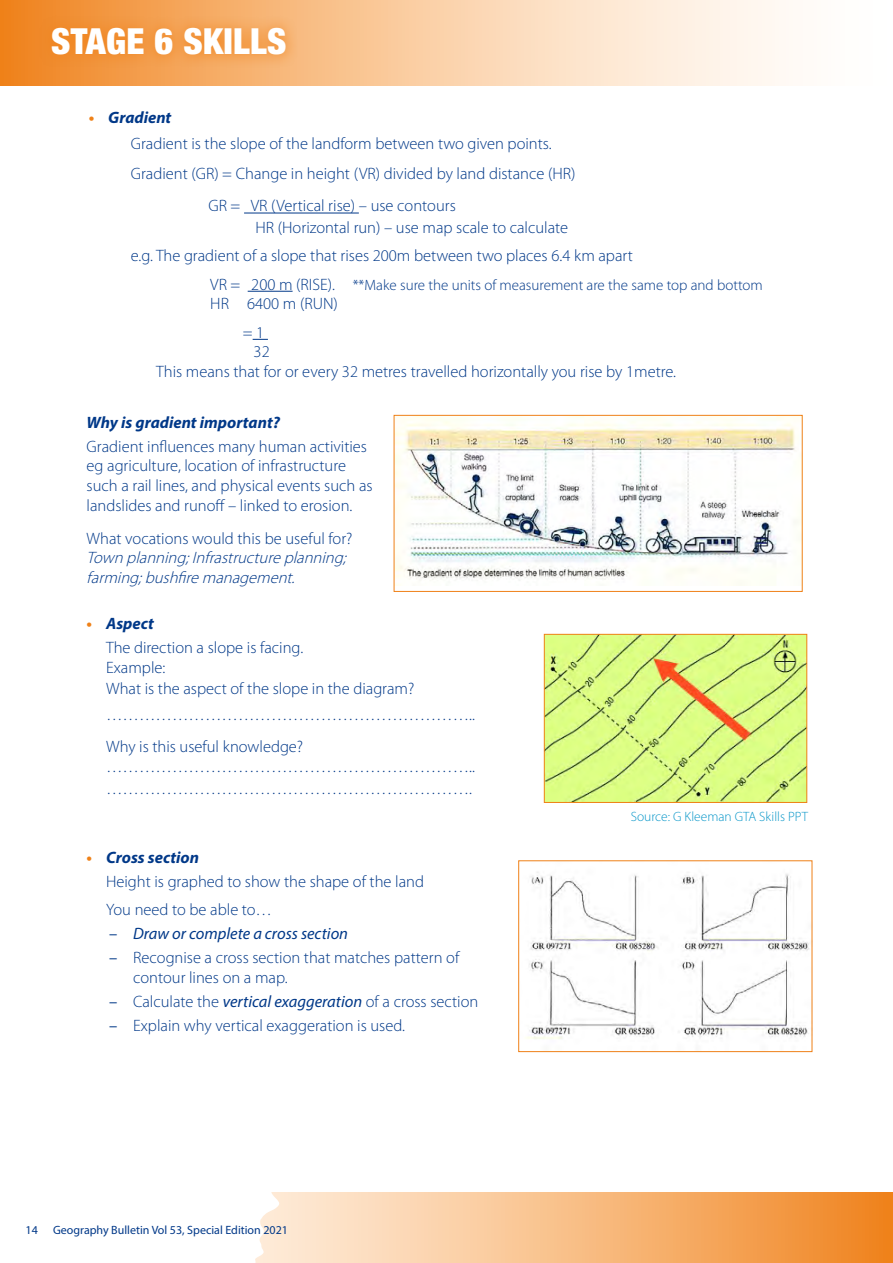
<style>
.page{position:relative;width:893px;height:1263px;background:#fff}
.page>*{position:absolute;margin:0;border:0;box-sizing:border-box;transform-origin:0 0}
.t1{font:900 condensed 36px "Helvetica Neue LT";letter-spacing:.01em;color:#fff}
.t2{font:300 16.5px/19.8px "Myriad Pro";color:#003888}
.t3{font:italic 300 16.5px/19.8px "Myriad Pro";color:#003888}
.t4{font:italic 16.5px "Myriad Pro";color:#003888}
.t5{font:italic 700 16.5px "Myriad Pro";color:#003888}
.t6{font:300 15px "Myriad Pro";color:#003888}
.t7{font:300 13.5px "Myriad Pro";color:#0997c9}
.t8{font:12px "Myriad Pro";color:#003888}
.s1{font-weight:700;font-style:italic;color:#ef8118}
.s2{font-weight:700;font-style:italic}
.s3{font-size:16.5px}
.s4{font-style:normal}
.s5{font-weight:400}
.s6{font-weight:400;font-style:italic}
</style>
<div class="page">
<svg style="left:281px;top:1192px;width:612px;height:71px;background:#f7b97e"></svg>
<svg style="left:0;top:85px;width:281px;height:1178px"></svg>
<svg style="left:0;top:0;width:786px;height:85px;background:#facfa6"></svg>
<div style="left:38px;top:14px;width:262px;height:54px;background:#ef8118;opacity:.92"></div>
<hr style="left:244px;top:213px;width:115px;height:1px;background:#003888">
<hr style="left:248px;top:291px;width:45px;height:1px;background:#003888">
<svg style="left:253px;top:339px;width:15px;height:1px"></svg>
<img style="left:396px;top:417px;width:404px;height:168px">
<div style="left:394px;top:415px;width:408px;height:177px;border:1px solid #ef8118"></div>
<img style="left:546px;top:636px;width:259px;height:165px">
<div style="left:544px;top:634px;width:263px;height:169px;border:1px solid #ef8118"></div>
<img style="left:526px;top:872px;width:283px;height:167px">
<div style="left:518px;top:860px;width:294px;height:192px;border:1px solid #ef8118"></div>
<h1 class="t1" style="left:51px;top:19px;width:237px">STAGE 6 SKILLS</h1>
<p class="t2" style="left:131px;top:105px;width:422px;line-height:25.8px;text-indent:-42px"><span class="s1">•</span> <span class="s2">Gradient<br></span>Gradient is the slope of the landform between two given points.</p>
<p class="t2" style="left:208px;top:157px;width:369px;line-height:32.5px;text-indent:-78px">Gradient (GR) = Change in height (VR) divided by land distance (HR)<br>GR = VR (Vertical rise) – use contours</p>
<p class="t2" style="left:131px;top:214px;width:504px;line-height:28.3px;text-indent:125px">HR (Horizontal run) – use map scale to calculate<br>e.g. The gradient of a slope that rises 200m between two places 6.4 km apart</p>
<p class="t6" style="left:210px;top:276px;width:554px"><span class="s3">VR = 200 m (RISE).</span> **Make sure the units of measurement are the same top and bottom</p>
<p class="t2" style="left:243px;top:290px;width:97px;line-height:28.3px;text-indent:-33px">HR 6400 m (RUN) = 1</p>
<p class="t2" style="left:156px;top:342px;width:521px;text-indent:97px">32<br>This means that for or every 32 metres travelled horizontally you rise by 1metre.</p>
<p class="t5" style="left:87px;top:411px;width:195px">Why is gradient important?</p>
<p class="t2" style="left:87px;top:436px;width:288px">Gradient influences many human activities eg agriculture, location of infrastructure such a rail lines, and physical events such as landslides and runoff – linked to erosion.</p>
<p class="t2" style="left:87px;top:528px;width:267px">What vocations would this be useful for?</p>
<p class="t3" style="left:87px;top:548px;width:265px">Town planning;Infrastructureplanning; farming;bushfiremanagement.</p>
<p class="t2" style="left:106px;top:612px;width:199px;line-height:24px;text-indent:-20px"><span class="s1">•</span> <span class="s2">Aspect<br></span>The direction a slope is facing.</p>
<p class="t2" style="left:106px;top:657px;width:310px;line-height:21.6px">Example:<br>What is the aspect of the slope in the diagram?</p>
<p class="t2" style="left:106px;top:698px;width:370px;line-height:32.5px">…………………………………………………………..<br>Why is this useful knowledge?</p>
<p class="t2" style="left:106px;top:756px;width:370px;line-height:21.6px">………………………………………………………….. ………………………………………………………….</p>
<p class="t7" style="left:631px;top:809px;width:179px">Source: G Kleeman GTA Skills PPT</p>
<p class="t2" style="left:106px;top:846px;width:319px;line-height:24px;text-indent:-20px"><span class="s1">•</span> <span class="s2">Cross section<br></span>Height is graphed to show the shape of the land</p>
<p class="t2" style="left:106px;top:900px;width:167px">You need to be able to…</p>
<p class="t4" style="left:109px;top:923px;width:240px"><span class="s4">–</span> Draw or complete a cross section</p>
<p class="t2" style="left:133px;top:948px;width:328px;text-indent:-24px"><span class="s5">–</span> Recognise a cross section that matches pattern of contour lines on a map.</p>
<p class="t2" style="left:109px;top:992px;width:371px"><span class="s5">–</span> Calculate the <span class="s6">vertical exaggeration</span> of a cross section</p>
<p class="t2" style="left:109px;top:1016px;width:297px"><span class="s5">–</span> Explain why vertical exaggeration is used.</p>
<p class="t8" style="left:26px;top:1223px;width:14px">14</p>
<p class="t8" style="left:53px;top:1223px;width:236px">Geography Bulletin Vol 53, Special Edition 2021</p>
</div>
